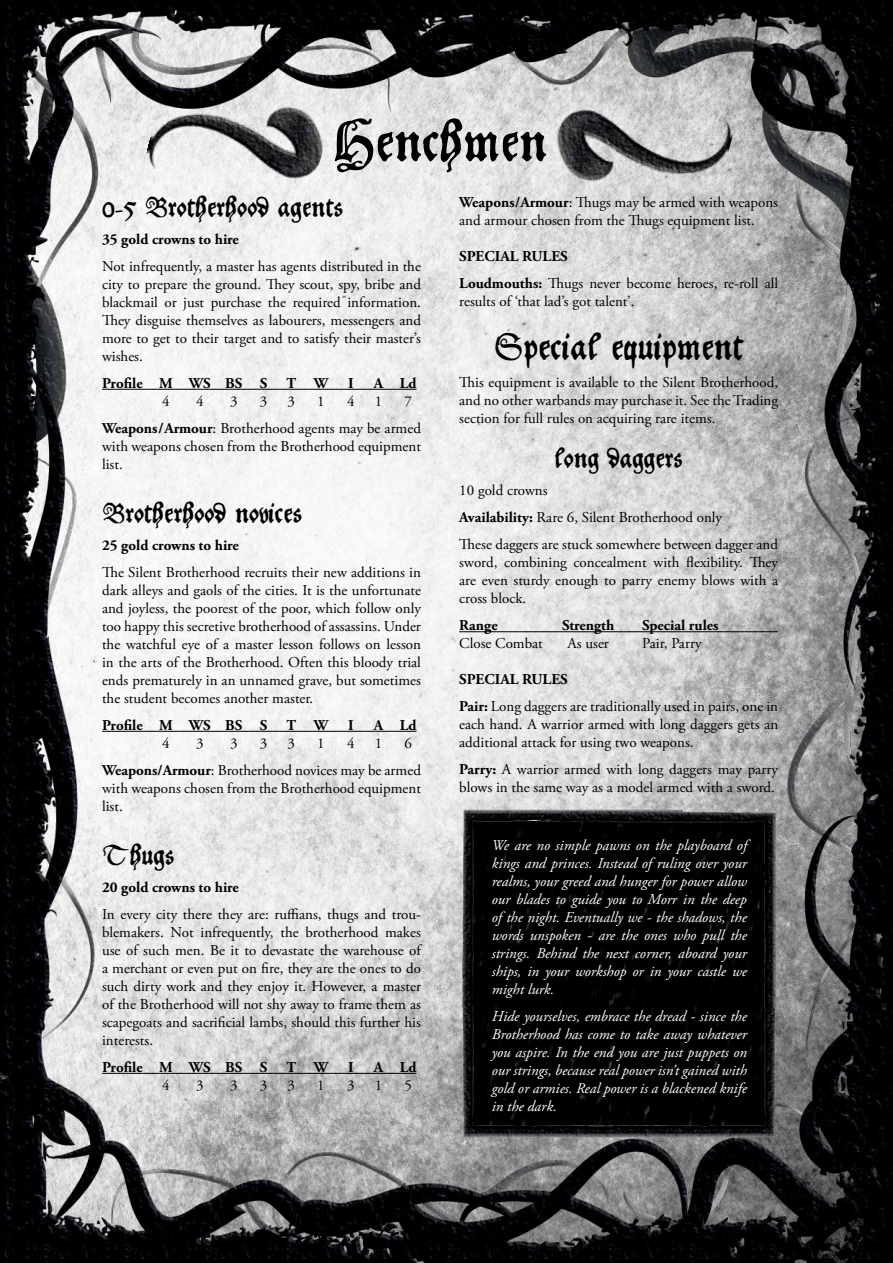
<style>
.page{position:relative;width:893px;height:1263px;background:#fff}
.page>*{position:absolute;margin:0;border:0;box-sizing:border-box;transform-origin:0 0}
.t1{font:54px "Schoensperger";color:#000}
.t2{font:36px "Schoensperger";color:#000}
.t3{font:27px "Schoensperger";color:#000}
.t4{font:15px/18px "Adobe Garamond Pro";color:#000}
.t5{font:italic 15px/18px "Adobe Garamond Pro";color:#fff;text-align:justify}
.t6{font:700 15px "Adobe Garamond Pro";color:#000}
.s1{font-family:"Adobe Garamond Pro"}
.s2{font-weight:700}
</style>
<div class="page">
<img style="left:0;top:0;width:893px;height:1263px">
<img style="left:547px;top:77px;width:190px;height:137px">
<img style="left:142px;top:73px;width:190px;height:137px">
<hr style="left:102px;top:389px;width:315px;height:1px;background:#000">
<hr style="left:102px;top:731px;width:315px;height:1px;background:#000">
<hr style="left:102px;top:1073px;width:315px;height:1px;background:#000">
<hr style="left:459px;top:631px;width:319px;height:1px;background:#000">
<img style="left:461px;top:808px;width:221px;height:331px">
<img style="left:555px;top:1006px;width:221px;height:133px">
<img style="left:562px;top:810px;width:216px;height:197px">
<img style="left:0;top:1061px;width:20px;height:37px">
<h1 class="t1" style="left:333px;top:111px;width:216px">Henchmen</h1>
<h3 class="t3" style="left:102px;top:192px;width:242px">0<span class="s1">-</span>5 Brotherhood agents</h3>
<p class="t6" style="left:102px;top:230px;width:138px">35 gold crowns to hire</p>
<p class="t4" style="left:102px;top:257px;width:320px;text-align:justify">Not infrequently, a master has agents distributed in the city to prepare the ground. They scout, spy, bribe and blackmail or just purchase the required information.<br>They disguise themselves as labourers, messengers and more to get to their target and to satisfy their master’s wishes.</p>
<p class="t6" style="left:102px;top:374px;width:167px">Profile M WS BS S</p>
<p class="t6" style="left:286px;top:374px;width:43px">T W</p>
<p class="t6" style="left:348px;top:374px;width:7px">I</p>
<p class="t6" style="left:374px;top:374px;width:44px">A Ld</p>
<p class="t4" style="left:162px;top:392px;width:9px">4</p>
<p class="t4" style="left:196px;top:392px;width:9px">4</p>
<p class="t4" style="left:230px;top:392px;width:9px">3</p>
<p class="t4" style="left:260px;top:392px;width:9px">3</p>
<p class="t4" style="left:288px;top:392px;width:9px">3</p>
<p class="t4" style="left:317px;top:392px;width:9px">1</p>
<p class="t4" style="left:347px;top:392px;width:9px">4</p>
<p class="t4" style="left:375px;top:392px;width:9px">1</p>
<p class="t4" style="left:459px;top:194px;width:320px"><span class="s2">Weapons / Armour</span>: Thugs may be armed with weapons and armour chosen from the Thugs equipment list.</p>
<p class="t4" style="left:459px;top:243px;width:320px;line-height:27px"><span class="s2">SPECIAL RULES<br>Loudmouths:</span> Thugs never become heroes, re-roll all</p>
<p class="t4" style="left:459px;top:293px;width:177px">results of ‘that lad’s got talent’.</p>
<h2 class="t2" style="left:494px;top:327px;width:251px">Special equipment</h2>
<p class="t4" style="left:459px;top:374px;width:320px;text-align:justify">This equipment is available to the Silent Brotherhood, and no other warbands may purchase it. See the Trading section for full rules on acquiring rare items.</p>
<h3 class="t3" style="left:555px;top:443px;width:129px">long daggers</h3>
<p class="t4" style="left:459px;top:477px;width:320px;line-height:27px">10 gold crowns<br><span class="s2">Availability:</span> Rare 6, Silent Brotherhood only<br>These daggers are stuck somewhere between dagger and</p>
<p class="t4" style="left:459px;top:554px;width:320px;text-align:justify">sword, combining concealment with flexibility. They are even sturdy enough to parry enemy blows with a cross block.</p>
<p class="t6" style="left:459px;top:617px;width:40px">Range</p>
<p class="t6" style="left:562px;top:617px;width:54px">Strength</p>
<p class="t6" style="left:642px;top:617px;width:78px">Special rules</p>
<p class="t4" style="left:459px;top:635px;width:85px">Close Combat</p>
<p class="t4" style="left:568px;top:635px;width:43px">As user</p>
<p class="t4" style="left:642px;top:635px;width:61px">Pair, Parry</p>
<p class="t4" style="left:459px;top:666px;width:320px;line-height:27px"><span class="s2">SPECIAL RULES<br>Pair:</span> Long daggers are traditionally used in pairs, one in</p>
<p class="t4" style="left:459px;top:716px;width:320px">each hand. A warrior armed with long daggers gets an additional attack for using two weapons.</p>
<p class="t4" style="left:459px;top:761px;width:320px"><span class="s2">Parry:</span> A warrior armed with long daggers may parry blows in the same way as a model armed with a sword.</p>
<p class="t4" style="left:102px;top:388px;width:320px;line-height:27px;text-indent:302px">7<br><span class="s2">Weapons / Armour</span>: Brotherhood agents may be armed</p>
<p class="t4" style="left:102px;top:437px;width:320px">with weapons chosen from the Brotherhood equipment list.</p>
<h3 class="t3" style="left:102px;top:498px;width:201px">Brotherhood novices</h3>
<p class="t6" style="left:102px;top:536px;width:138px">25 gold crowns to hire</p>
<p class="t4" style="left:102px;top:563px;width:320px;text-align:justify">The Silent Brotherhood recruits their new additions in dark alleys and gaols of the cities. It is the unfortunate and joyless, the poorest of the poor, which follow only too happy this secretive brotherhood of assassins. Under the watchful eye of a master lesson follows on lesson in the arts of the Brotherhood. Often this bloody trial ends prematurely in an unnamed grave, but sometimes the student becomes another master.</p>
<p class="t6" style="left:102px;top:716px;width:167px">Profile M WS BS S</p>
<p class="t6" style="left:286px;top:716px;width:43px">T W</p>
<p class="t6" style="left:348px;top:716px;width:7px">I</p>
<p class="t6" style="left:374px;top:716px;width:44px">A Ld</p>
<p class="t4" style="left:162px;top:734px;width:9px">4</p>
<p class="t4" style="left:196px;top:734px;width:9px">3</p>
<p class="t4" style="left:230px;top:734px;width:9px">3</p>
<p class="t4" style="left:260px;top:734px;width:9px">3</p>
<p class="t4" style="left:288px;top:734px;width:9px">3</p>
<p class="t4" style="left:317px;top:734px;width:9px">1</p>
<p class="t4" style="left:347px;top:734px;width:9px">4</p>
<p class="t4" style="left:375px;top:734px;width:9px">1</p>
<p class="t4" style="left:102px;top:730px;width:320px;line-height:27px;text-indent:302px">6<br><span class="s2">Weapons / Armour</span>: Brotherhood novices may be armed</p>
<p class="t4" style="left:102px;top:779px;width:320px">with weapons chosen from the Brotherhood equipment list.</p>
<h3 class="t3" style="left:102px;top:840px;width:74px">Thugs</h3>
<p class="t6" style="left:102px;top:878px;width:138px">20 gold crowns to hire</p>
<p class="t4" style="left:102px;top:905px;width:320px;text-align:justify">In every city there they are: ruffians, thugs and trou&shy;blemakers. Not infrequently, the brotherhood makes use of such men. Be it to devastate the warehouse of a merchant or even put on fire, they are the ones to do such dirty work and they enjoy it. However, a master of the Brotherhood will not shy away to frame them as scapegoats and sacrificial lambs, should this further his interests.</p>
<p class="t6" style="left:102px;top:1058px;width:167px">Profile M WS BS S</p>
<p class="t6" style="left:286px;top:1058px;width:43px">T W</p>
<p class="t6" style="left:348px;top:1058px;width:7px">I</p>
<p class="t6" style="left:374px;top:1058px;width:44px">A Ld</p>
<p class="t4" style="left:162px;top:1076px;width:9px">4</p>
<p class="t4" style="left:196px;top:1076px;width:9px">3</p>
<p class="t4" style="left:230px;top:1076px;width:9px">3</p>
<p class="t4" style="left:260px;top:1076px;width:9px">3</p>
<p class="t4" style="left:288px;top:1076px;width:9px">3</p>
<p class="t4" style="left:317px;top:1076px;width:9px">1</p>
<p class="t4" style="left:347px;top:1076px;width:9px">3</p>
<p class="t4" style="left:375px;top:1076px;width:9px">1</p>
<p class="t4" style="left:404px;top:1076px;width:9px">5</p>
<p class="t5" style="left:492px;top:836px;width:257px">We are no simple pawns on the playboard of kings and princes. Instead of ruling over your realms, your greed and hunger for power allow our blades to guide you to Morr in the deep of the night. Eventually we - the shadows, the words unspoken - are the ones who pull the strings. Behind the next corner, aboard your ships, in your workshop or in your castle we might lurk.</p>
<p class="t5" style="left:492px;top:1007px;width:257px">Hide yourselves, embrace the dread - since the Brotherhood has come to take away whatever you aspire. In the end you are just puppets on our strings, because real power isn’t gained with gold or armies. Real power is a blackened knife in the dark.</p>
</div>
